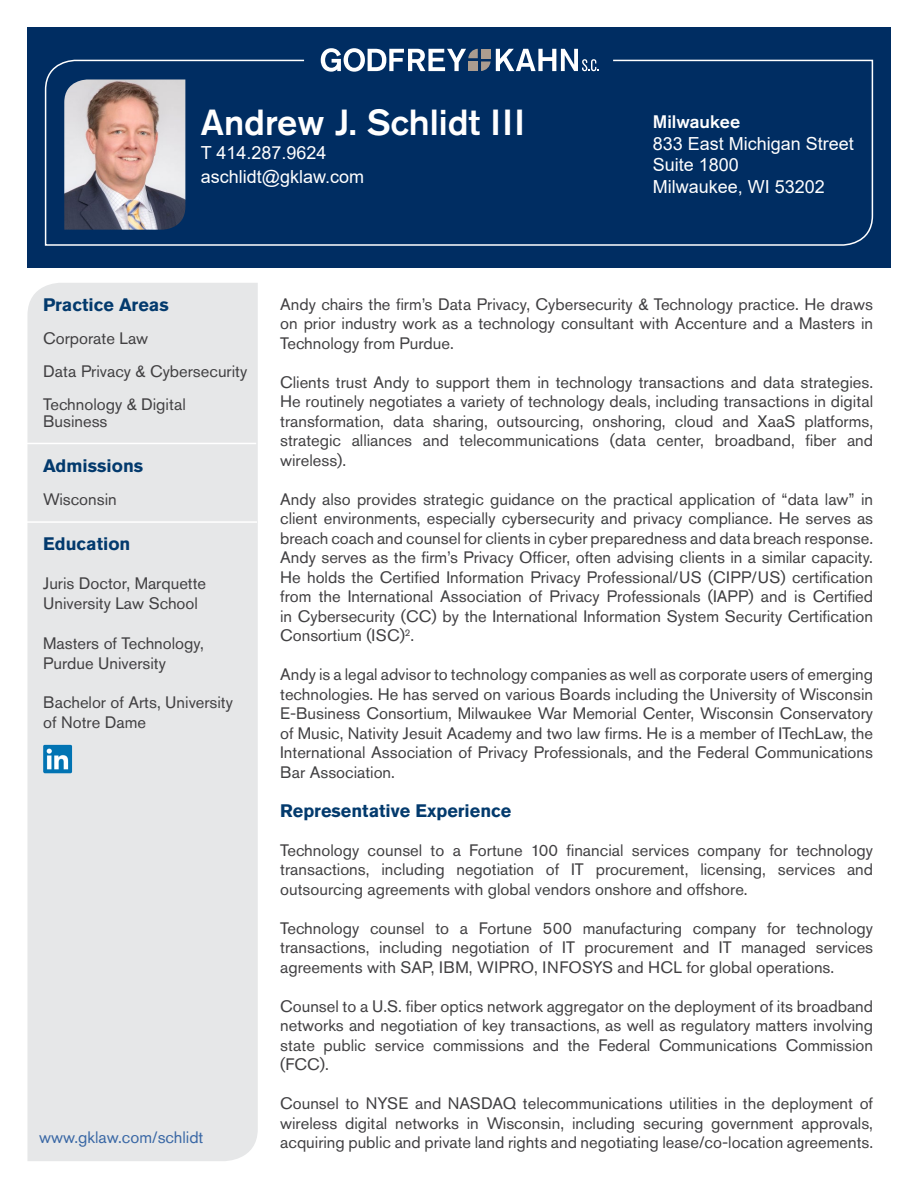
<style>
.page{position:relative;width:918px;height:1188px;background:#fff}
.page>*{position:absolute;margin:0;border:0;box-sizing:border-box;transform-origin:0 0}
.t1{font:500 36px "Akzidenz Grotesk Std";color:#fff}
.t2{font:18px/21.6px "Arial";color:#fff}
.t3{font:700 18px "Akzidenz Grotesk Std";color:#033a6d}
.t4{font:500 18px "Akzidenz Grotesk Std";color:#fff}
.t5{font:16.5px/19.5px "Akzidenz Grotesk Std";color:#414042;text-align:justify}
.t6{font:16.5px "Akzidenz Grotesk Std";color:#3a68a5}
</style>
<div class="page">
<div style="left:27px;top:27px;width:864px;height:241px;background:#002d62"></div>
<svg style="left:321px;top:48px;width:257px;height:11px"></svg>
<svg style="left:44px;top:59px;width:830px;height:187px"></svg>
<img style="left:64px;top:80px;width:121px;height:150px">
<div style="left:27px;top:283px;width:231px;height:878px;background:#e6e7e8"></div>
<hr style="left:14px;top:443px;width:242px;height:1px;background:#fff">
<hr style="left:15px;top:521px;width:242px;height:2px;background:#fff">
<img style="left:43px;top:745px;width:29px;height:28px">
<h1 class="t1" style="left:201px;top:100px;width:326px">Andrew J. Schlidt III</h1>
<p class="t2" style="left:201px;top:140px;width:165px;line-height:24px">T 414.287.9624 aschlidt@gklaw.com</p>
<p class="t4" style="left:653px;top:111px;width:89px">Milwaukee</p>
<p class="t2" style="left:653px;top:133px;width:202px">833 East Michigan Street<br>Suite 1800<br>Milwaukee, WI 53202</p>
<p class="t5" style="left:280px;top:294px;width:594px">Andy chairs the firm’s Data Privacy, Cybersecurity &amp; Technology practice. He draws on prior industry work as a technology consultant with Accenture and a Masters in Technology from Purdue.</p>
<p class="t5" style="left:280px;top:372px;width:595px">Clients trust Andy to support them in technology transactions and data strategies.<br>He routinely negotiates a variety of technology deals, including transactions in digital transformation, data sharing, outsourcing, onshoring, cloud and XaaS platforms, strategic alliances and telecommunications (data center, broadband, fiber and wireless).</p>
<p class="t5" style="left:280px;top:489px;width:594px">Andy also provides strategic guidance on the practical application of “data law” in client environments, especially cybersecurity and privacy compliance. He serves as breach coach and counsel for clients in cyber preparedness and data breach response.<br>Andy serves as the firm’s Privacy Officer, often advising clients in a similar capacity.<br>He holds the Certified Information Privacy Professional/US (CIPP/US) certification from the International Association of Privacy Professionals (IAPP) and is Certified in Cybersecurity (CC) by the International Information System Security Certification Consortium (ISC)<sup>2</sup>.</p>
<p class="t5" style="left:280px;top:664px;width:594px">Andy is a legal advisor to technology companies as well as corporate users of emerging technologies. He has served on various Boards including the University of Wisconsin E-Business Consortium, Milwaukee War Memorial Center, Wisconsin Conservatory of Music, Nativity Jesuit Academy and two law firms. He is a member of ITechLaw, the International Association of Privacy Professionals, and the Federal Communications Bar Association.</p>
<p class="t3" style="left:280px;top:800px;width:233px">Representative Experience</p>
<p class="t5" style="left:280px;top:840px;width:594px">Technology counsel to a Fortune 100 financial services company for technology transactions, including negotiation of IT procurement, licensing, services and outsourcing agreements with global vendors onshore and offshore.</p>
<p class="t5" style="left:280px;top:918px;width:595px">Technology counsel to a Fortune 500 manufacturing company for technology transactions, including negotiation of IT procurement and IT managed services agreements with SAP, IBM, WIPRO, INFOSYS and HCL for global operations.</p>
<p class="t5" style="left:280px;top:996px;width:594px">Counsel to a U.S. fiber optics network aggregator on the deployment of its broadband networks and negotiation of key transactions, as well as regulatory matters involving state public service commissions and the Federal Communications Commission (FCC).</p>
<p class="t5" style="left:280px;top:1093px;width:594px">Counsel to NYSE and NASDAQ telecommunications utilities in the deployment of wireless digital networks in Wisconsin, including securing government approvals,</p>
<p class="t3" style="left:43px;top:295px;width:127px">Practice Areas</p>
<p class="t5" style="left:43px;top:322px;width:206px;line-height:33px;text-align:left">Corporate Law<br>Data Privacy &amp; Cybersecurity<br>Technology &amp; Digital</p>
<p class="t5" style="left:43px;top:411px;width:66px">Business</p>
<p class="t3" style="left:43px;top:456px;width:102px">Admissions</p>
<p class="t5" style="left:43px;top:490px;width:75px">Wisconsin</p>
<p class="t3" style="left:43px;top:533px;width:89px">Education</p>
<p class="t5" style="left:43px;top:574px;width:164px">Juris Doctor, Marquette<br>University Law School</p>
<p class="t5" style="left:43px;top:633px;width:162px">Masters of Technology,<br>Purdue University</p>
<p class="t5" style="left:43px;top:692px;width:191px">Bachelor of Arts, University of Notre Dame</p>
<p class="t6" style="left:39px;top:1127px;width:166px">www.gklaw.com/schlidt</p>
<p class="t5" style="left:280px;top:1132px;width:595px">acquiring public and private land rights and negotiating lease/co-location agreements.</p>
</div>
